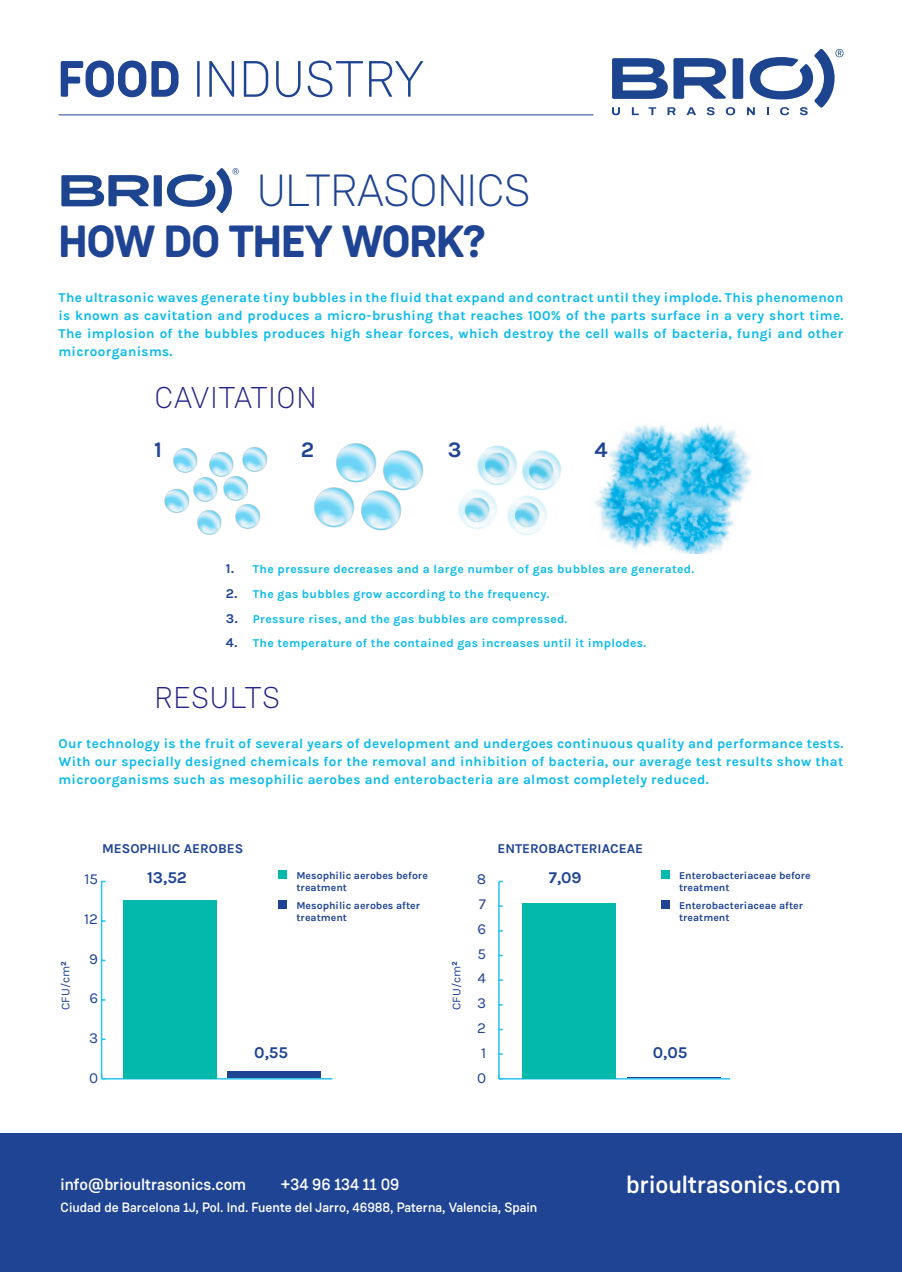
<style>
.page{position:relative;width:902px;height:1272px;background:#fff}
.page>*{position:absolute;margin:0;border:0;box-sizing:border-box;transform-origin:0 0}
.t1{font:300 51px "Weissenhof Grotesk";color:#1f4494}
.t2{font:700 45px "Weissenhof Grotesk";letter-spacing:-.02em;color:#1f4494}
.t3{font:300 45px "Weissenhof Grotesk";letter-spacing:-.02em;color:#1f4494}
.t4{font:300 30px "Weissenhof Grotesk";letter-spacing:.025em;color:#242487}
.List_Paragraph{font:500 24.9px "Weissenhof Grotesk";color:#fff}
.t5{font:700 22.2px "Karla";color:#1f4494}
.List_Paragraph-2{font:500 16.5px "Weissenhof Grotesk";color:#fff}
.t6{font:700 16.5px "Karla";color:#1f4494}
.t7{font:15.3px "Karla";color:#1f4494}
.t8{font:700 13.5px/18px "Karla";letter-spacing:.025em;color:#07baec;text-align:justify}
.List_Paragraph-3{font:500 13.5px "Weissenhof Grotesk";color:#fff}
.t9{font:700 13.5px "Karla";color:#1f4494}
.t10{font:700 12px "Karla";letter-spacing:.025em;color:#07baec}
.t11{font:12px "Karla";color:#1f4494}
.t12{font:700 10.5px/12.6px "Karla";color:#1f4494}
.s1{font-weight:700}
.s2{font-size:13.5px;color:#1f4494}
.s3{font-family:"Weissenhof Grotesk";font-weight:500}
</style>
<div class="page">
<img style="left:336px;top:443px;width:40px;height:39px">
<img style="left:314px;top:480px;width:47px;height:48px">
<img style="left:354px;top:483px;width:48px;height:48px">
<img style="left:376px;top:450px;width:48px;height:46px">
<img style="left:458px;top:491px;width:39px;height:38px">
<img style="left:461px;top:492px;width:34px;height:34px">
<img style="left:472px;top:445px;width:36px;height:46px">
<img style="left:481px;top:448px;width:34px;height:34px">
<img style="left:515px;top:450px;width:46px;height:30px">
<img style="left:525px;top:453px;width:34px;height:34px">
<img style="left:501px;top:487px;width:51px;height:48px">
<img style="left:511px;top:498px;width:34px;height:34px">
<img style="left:600px;top:516px;width:37px;height:34px">
<img style="left:670px;top:548px;width:52px;height:6px">
<img style="left:631px;top:425px;width:121px;height:123px">
<img style="left:595px;top:423px;width:114px;height:93px">
<img style="left:194px;top:477px;width:24px;height:25px">
<img style="left:164px;top:485px;width:30px;height:28px">
<img style="left:193px;top:506px;width:29px;height:29px">
<img style="left:223px;top:476px;width:26px;height:24px">
<img style="left:232px;top:499px;width:29px;height:30px">
<img style="left:205px;top:452px;width:33px;height:28px">
<img style="left:173px;top:448px;width:25px;height:25px">
<img style="left:242px;top:447px;width:26px;height:25px">
<hr style="left:58px;top:115px;width:535px;height:1px;background:#1f4494">
<hr style="left:102px;top:1078px;width:230px;height:1px;background:#28c3ef">
<hr style="left:101px;top:881px;width:1px;height:198px;background:#28c3ef">
<div style="left:228px;top:1071px;width:93px;height:7px;background:#1f4494"></div>
<div style="left:123px;top:900px;width:93px;height:178px;background:#03b9ac"></div>
<hr style="left:499px;top:1078px;width:231px;height:1px;background:#28c3ef">
<hr style="left:498px;top:881px;width:2px;height:198px;background:#28c3ef">
<hr style="left:627px;top:1077px;width:93px;height:1px;background:#1f4494">
<div style="left:523px;top:903px;width:93px;height:175px;background:#03b9ac"></div>
<div style="left:278px;top:870px;width:9px;height:9px;background:#03b9ac"></div>
<div style="left:661px;top:870px;width:8px;height:9px;background:#03b9ac"></div>
<div style="left:278px;top:900px;width:9px;height:9px;background:#1f4494"></div>
<div style="left:661px;top:900px;width:8px;height:9px;background:#1f4494"></div>
<div style="left:0;top:1133px;width:902px;height:139px;background:#1f4494"></div>
<svg style="left:612px;top:58px;width:114px;height:41px"></svg>
<div style="left:732px;top:58px;width:11px;height:41px;background:#1d448f;border-radius:2px"></div>
<svg style="left:612px;top:107px;width:8px;height:8px"></svg>
<svg style="left:632px;top:107px;width:7px;height:8px"></svg>
<svg style="left:649px;top:107px;width:7px;height:8px"></svg>
<svg style="left:667px;top:107px;width:9px;height:8px"></svg>
<svg style="left:686px;top:107px;width:10px;height:8px"></svg>
<svg style="left:707px;top:107px;width:8px;height:8px"></svg>
<svg style="left:726px;top:107px;width:9px;height:8px"></svg>
<svg style="left:747px;top:49px;width:96px;height:66px"></svg>
<svg style="left:61px;top:175px;width:88px;height:31px"></svg>
<div style="left:154px;top:175px;width:8px;height:31px;background:#1d448f"></div>
<svg style="left:167px;top:168px;width:72px;height:45px"></svg>
<p class="t1" style="left:58px;top:49px;width:368px"><span class="s1">FOOD</span> INDUSTRY</p>
<p class="t3" style="left:257px;top:164px;width:275px">ULTRASONICS</p>
<p class="t2" style="left:58px;top:213px;width:429px">HOW DO THEY WORK?</p>
<p class="t8" style="left:58px;top:289px;width:786px">The ultrasonic waves generate tiny bubbles in the fluid that expand and contract until they implode. This phenomenon is known as cavitation and produces a micro-brushing that reaches 100% of the parts surface in a very short time.<br>The implosion of the bubbles produces high shear forces, which destroy the cell walls of bacteria, fungi and other microorganisms.</p>
<p class="t4" style="left:154px;top:379px;width:164px">CAVITATION</p>
<p class="t5" style="left:154px;top:436px;width:9px">1</p>
<p class="t5" style="left:301px;top:436px;width:15px">2</p>
<p class="t5" style="left:448px;top:436px;width:15px">3</p>
<p class="t5" style="left:594px;top:436px;width:15px">4</p>
<p class="t10" style="left:226px;top:562px;width:470px"><span class="s2">1.</span> The pressure decreases and a large number of gas bubbles are generated.</p>
<p class="t10" style="left:226px;top:587px;width:325px"><span class="s2">2.</span> The gas bubbles grow according to the frequency.</p>
<p class="t10" style="left:226px;top:612px;width:343px"><span class="s2">3.</span> Pressure rises, and the gas bubbles are compressed.</p>
<p class="t10" style="left:226px;top:636px;width:421px"><span class="s2">4.</span> The temperature of the contained gas increases until it implodes.</p>
<p class="t4" style="left:154px;top:680px;width:127px">RESULTS</p>
<p class="t8" style="left:58px;top:734px;width:786px">Our technology is the fruit of several years of development and undergoes continuous quality and performance tests.<br>With our specially designed chemicals for the removal and inhibition of bacteria, our average test results show that microorganisms such as mesophilic aerobes and enterobacteria are almost completely reduced.</p>
<p class="t9" style="left:102px;top:840px;width:143px">MESOPHILIC AEROBES</p>
<p class="t9" style="left:497px;top:840px;width:147px">ENTEROBACTERIACEAE</p>
<p class="t7" style="left:84px;top:871px;width:15px">15</p>
<p class="t7" style="left:84px;top:910px;width:15px">12</p>
<p class="t12" style="left:296px;top:869px;width:133px">Mesophilic aerobes before treatment</p>
<p class="t12" style="left:679px;top:869px;width:133px">Enterobacteriaceae before treatment</p>
<p class="t12" style="left:296px;top:899px;width:125px">Mesophilic aerobes after treatment</p>
<p class="t12" style="left:679px;top:899px;width:126px">Enterobacteriaceae after treatment</p>
<p class="t6" style="left:147px;top:868px;width:41px">13,52</p>
<p class="t7" style="left:477px;top:871px;width:11px">8</p>
<p class="t6" style="left:549px;top:868px;width:34px">7,09</p>
<p class="t7" style="left:479px;top:895px;width:9px">7</p>
<p class="t7" style="left:477px;top:920px;width:10px">6</p>
<p class="t7" style="left:89px;top:950px;width:10px">9</p>
<p class="t11" style="left:59px;top:1010px;width:50px;rotate:-90deg">CFU/cm<span class="s3">²</span></p>
<p class="t11" style="left:450px;top:1010px;width:50px;rotate:-90deg">CFU/cm<span class="s3">²</span></p>
<p class="t7" style="left:89px;top:990px;width:10px">6</p>
<p class="t7" style="left:89px;top:1029px;width:11px">3</p>
<p class="t7" style="left:477px;top:945px;width:10px">5</p>
<p class="t7" style="left:478px;top:970px;width:10px">4</p>
<p class="t7" style="left:477px;top:995px;width:11px">3</p>
<p class="t7" style="left:477px;top:1019px;width:10px">2</p>
<p class="t7" style="left:89px;top:1069px;width:11px">0</p>
<p class="t6" style="left:254px;top:1042px;width:35px">0,55</p>
<p class="t6" style="left:653px;top:1042px;width:36px">0,05</p>
<p class="t7" style="left:481px;top:1044px;width:7px">1</p>
<p class="t7" style="left:477px;top:1069px;width:11px">0</p>
<p class="List_Paragraph-2" style="left:61px;top:1174px;width:187px">info@brioultrasonics.com</p>
<p class="List_Paragraph-2" style="left:280px;top:1174px;width:120px">+34 96 134 11 09</p>
<p class="List_Paragraph" style="left:626px;top:1169px;width:216px">brioultrasonics.com</p>
<p class="List_Paragraph-3" style="left:61px;top:1199px;width:478px">Ciudad de Barcelona 1J, Pol. Ind. Fuente del Jarro, 46988, Paterna, Valencia, Spain</p>
</div>
